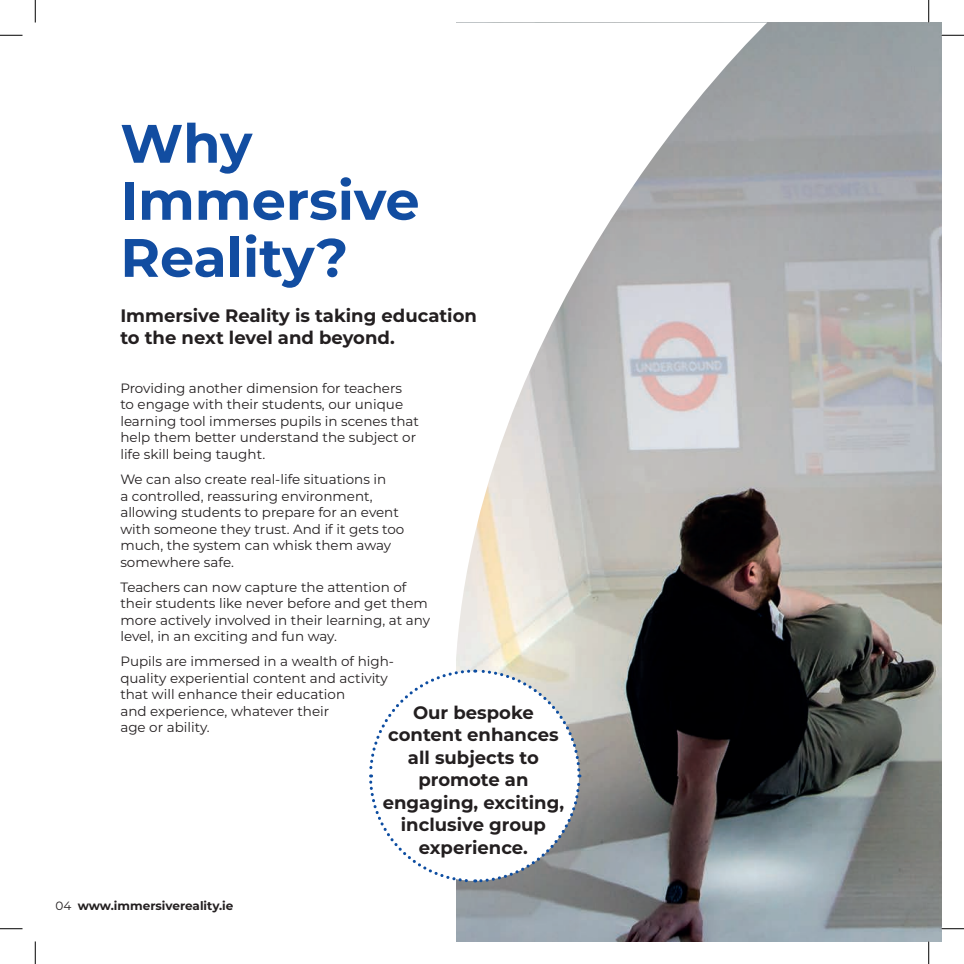
<style>
.page{position:relative;width:964px;height:964px;background:#fff}
.page>*{position:absolute;margin:0;border:0;box-sizing:border-box;transform-origin:0 0}
.t1{font:700 54px/57px "Montserrat";color:#124da1}
.t2{font:700 18px/22.5px "Montserrat";color:#231f20}
.t3{font:13.5px/16.5px "Montserrat";color:#231f20}
.t4{font:700 12px "Montserrat";color:#231f20}
.s1{font-weight:400}
</style>
<div class="page">
<img style="left:456px;top:22px;width:485px;height:919px">
<svg style="left:456px;top:22px;width:311px;height:723px"></svg>
<svg style="left:369px;top:668px;width:213px;height:216px"></svg>
<svg style="left:0;top:35px;width:22px;height:1px"></svg>
<svg style="left:941px;top:35px;width:22px;height:1px"></svg>
<svg style="left:0;top:928px;width:22px;height:1px"></svg>
<svg style="left:941px;top:928px;width:22px;height:1px"></svg>
<svg style="left:35px;top:0;width:1px;height:22px"></svg>
<svg style="left:35px;top:941px;width:1px;height:22px"></svg>
<svg style="left:928px;top:0;width:1px;height:22px"></svg>
<svg style="left:928px;top:941px;width:1px;height:22px"></svg>
<h1 class="t1" style="left:120px;top:112px;width:301px">Why<br>Immersive<br>Reality?</h1>
<h2 class="t2" style="left:120px;top:303px;width:358px">Immersive Reality is taking education to the next level and beyond.</h2>
<p class="t3" style="left:120px;top:379px;width:300px">Providing another dimension for teachers to engage with their students, our unique learning tool immerses pupils in scenes that help them better understand the subject or life skill being taught.</p>
<p class="t3" style="left:120px;top:470px;width:285px">We can also create real-life situations in<br>a controlled, reassuring environment, allowing students to prepare for an event with someone they trust. And if it gets too much, the system can whisk them away somewhere safe.</p>
<p class="t3" style="left:120px;top:578px;width:311px">Teachers can now capture the attention of their students like never before and get them more actively involved in their learning, at any level, in an exciting and fun way.</p>
<p class="t3" style="left:120px;top:652px;width:275px">Pupils are immersed in a wealth of high&shy;quality experiential content and activity that will enhance their education<br>and experience, whatever their<br>age or ability.</p>
<h2 class="t2" style="left:382px;top:700px;width:183px;text-align:center">Our bespoke content enhances all subjects to promote an engaging, exciting, inclusive group experience.</h2>
<p class="t4" style="left:56px;top:896px;width:179px"><span class="s1">04</span> www.immersivereality.ie</p>
</div>
